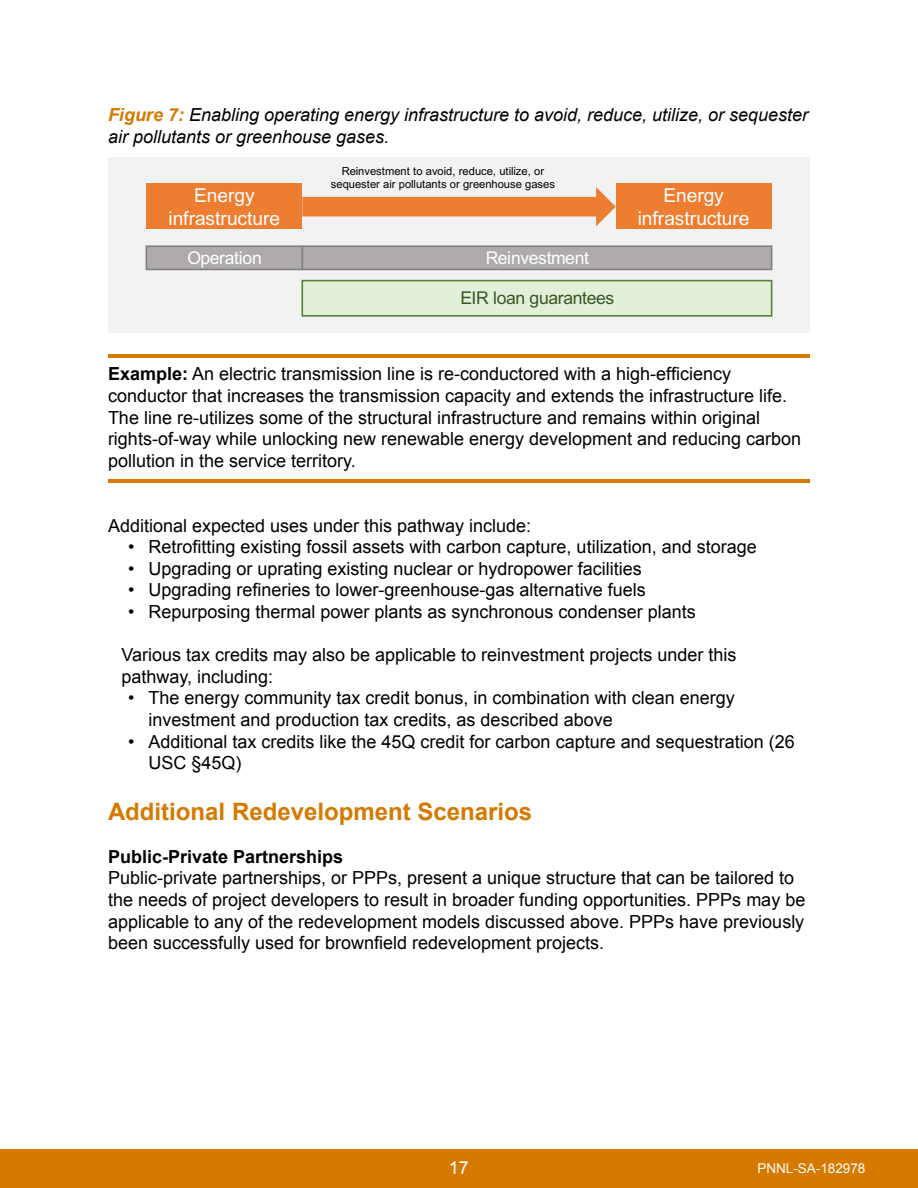
<style>
.page{position:relative;width:918px;height:1188px;background:#fff}
.page>*{position:absolute;margin:0;border:0;box-sizing:border-box;transform-origin:0 0}
.t1{font:700 24px "Arial";color:#d57900}
.t2{font:19.2px/22.4px "Arial";color:#fff;text-align:center}
.t3{font:18px/21.6px "Arial";color:#000}
.t4{font:italic 18px/21.6px "Arial";color:#000}
.t5{font:700 18px "Arial";color:#000}
.t6{font:18px "Arial";color:#fff}
.t7{font:17.55px "Arial";letter-spacing:-.02em;color:#fff}
.t8{font:17.55px "Arial";letter-spacing:-.02em;color:#385723}
.t9{font:13.5px "Arial";color:#fff}
.t10{font:11.25px/12.8px "Arial";color:#000;text-align:center}
.s1{font-weight:700;color:#d57900}
.s2{font-weight:700}
</style>
<div class="page">
<div style="left:0;top:1149px;width:918px;height:39px;background:#d57900"></div>
<hr style="left:108px;top:354px;width:702px;height:4px;background:#d57900">
<hr style="left:108px;top:479px;width:702px;height:4px;background:#d57900">
<div style="left:108px;top:158px;width:702px;height:174px;background:#f2f2f2"></div>
<div style="left:302px;top:246px;width:470px;height:23px;background:#afabab"></div>
<div style="left:301px;top:245px;width:471px;height:25px;border:2px solid #7f7f7f"></div>
<div style="left:146px;top:246px;width:156px;height:23px;background:#afabab"></div>
<div style="left:146px;top:245px;width:157px;height:25px;border:2px solid #7f7f7f"></div>
<div style="left:302px;top:281px;width:470px;height:35px;background:#e2f0d9"></div>
<div style="left:301px;top:280px;width:471px;height:37px;border:2px solid #548235"></div>
<div style="left:146px;top:183px;width:156px;height:46px;background:#ed7d31"></div>
<svg style="left:302px;top:187px;width:314px;height:39px"></svg>
<div style="left:616px;top:183px;width:156px;height:46px;background:#ed7d31"></div>
<p class="t4" style="left:108px;top:104px;width:702px"><span class="s1">Figure 7:</span> Enabling operating energy infrastructure to avoid, reduce, utilize, or sequester air pollutants or greenhouse gases.</p>
<p class="t10" style="left:331px;top:165px;width:226px">Reinvestment to avoid, reduce, utilize, or sequester air pollutants or greenhouse gases</p>
<p class="t2" style="left:168px;top:184px;width:113px">Energy infrastructure</p>
<p class="t2" style="left:638px;top:184px;width:113px">Energy infrastructure</p>
<p class="t7" style="left:187px;top:246px;width:76px">Operation</p>
<p class="t7" style="left:486px;top:246px;width:105px">Reinvestment</p>
<p class="t8" style="left:460px;top:286px;width:155px">EIR loan guarantees</p>
<p class="t3" style="left:108px;top:363px;width:695px"><span class="s2">Example:</span> An electric transmission line is re-conductored with a high-efficiency conductor that increases the transmission capacity and extends the infrastructure life.<br>The line re-utilizes some of the structural infrastructure and remains within original rights-of-way while unlocking new renewable energy development and reducing carbon pollution in the service territory.</p>
<p class="t3" style="left:108px;top:515px;width:425px">Additional expected uses under this pathway include:</p>
<p class="t3" style="left:128px;top:536px;width:630px">• Retrofitting existing fossil assets with carbon capture, utilization, and storage</p>
<p class="t3" style="left:128px;top:558px;width:515px">• Upgrading or uprating existing nuclear or hydropower facilities</p>
<p class="t3" style="left:128px;top:579px;width:519px">• Upgrading refineries to lower-greenhouse-gas alternative fuels</p>
<p class="t3" style="left:128px;top:601px;width:569px">• Repurposing thermal power plants as synchronous condenser plants</p>
<p class="t3" style="left:122px;top:644px;width:616px">Various tax credits may also be applicable to reinvestment projects under this pathway, including:</p>
<p class="t3" style="left:148px;top:687px;width:588px;text-indent:-20px">• The energy community tax credit bonus, in combination with clean energy investment and production tax credits, as described above</p>
<p class="t3" style="left:148px;top:731px;width:648px;text-indent:-20px">• Additional tax credits like the 45Q credit for carbon capture and sequestration (26<br>USC §45Q)</p>
<h1 class="t1" style="left:108px;top:795px;width:426px">Additional Redevelopment Scenarios</h1>
<p class="t5" style="left:108px;top:845px;width:237px">Public-Private Partnerships</p>
<p class="t3" style="left:108px;top:867px;width:699px">Public-private partnerships, or PPPs, present a unique structure that can be tailored to the needs of project developers to result in broader funding opportunities. PPPs may be applicable to any of the redevelopment models discussed above. PPPs have previously been successfully used for brownfield redevelopment projects.</p>
<p class="t6" style="left:449px;top:1156px;width:22px">17</p>
<p class="t9" style="left:757px;top:1159px;width:110px">PNNL-SA-182978</p>
</div>
